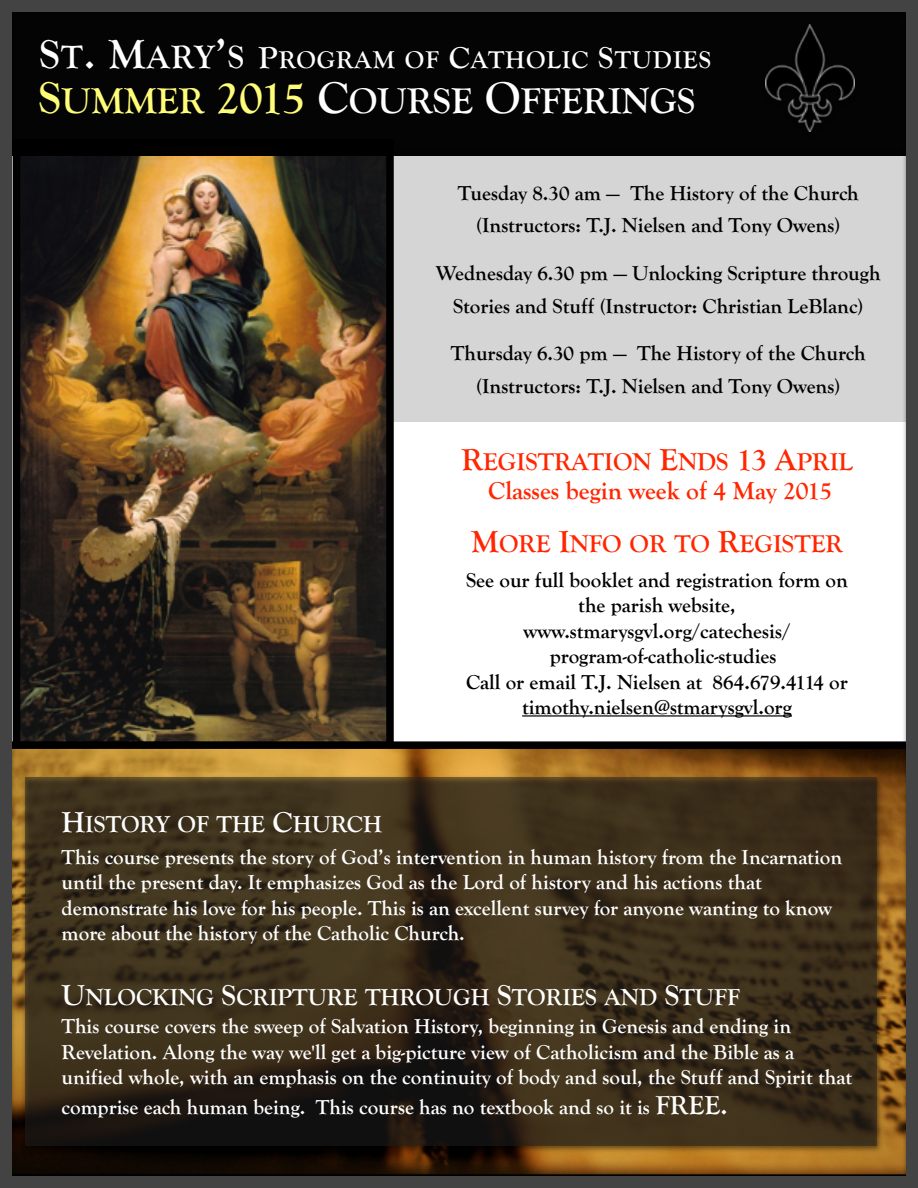
<style>
.page{position:relative;width:918px;height:1188px;background:#fff}
.page>*{position:absolute;margin:0;border:0;box-sizing:border-box;transform-origin:0 0}
.t1{font:700 37.2px "Goudy Old Style T";color:#fff}
.t2{font:700 25.5px "Goudy Old Style T";color:#ff2600}
.t3{font:700 25.2px "Goudy Old Style T";color:#ff2600}
.t4{font:700 25.2px "Goudy Old Style T";letter-spacing:.04em;color:#fff}
.t5{font:700 24px "Goudy Old Style T";color:#fff}
.t6{font:700 21px/25.5px "Goudy Old Style T";color:#fff}
.t7{font:700 21px/25.5px "Goudy Old Style T";color:#000;text-align:center}
.s1{font-size:42px}
.s2{font-size:33.6px}
.s3{font-size:31.5px}
.s4{font-size:46.5px;color:#fffc79}
.s5{color:#fffc79}
.s6{font-size:46.5px}
.s7{font-family:"Goudy Old Style"}
.s8{font-size:30px}
.s9{font-size:27px}
</style>
<div class="page">
<img style="left:13px;top:13px;width:892px;height:1162px">
<div style="left:0;top:0;width:918px;height:1188px;border:12px solid #434343"></div>
<hr style="left:522px;top:715px;width:270px;height:2px;background:#000">
<div style="left:760px;top:23px;width:100px;height:116px;background:#040404"></div>
<img style="left:765px;top:24px;width:90px;height:108px">
<p class="t4" style="left:39px;top:46px;width:673px"><span class="s1">S</span><span class="s2">T</span><span class="s1">. M</span><span class="s2">ARY</span><span class="s1">’</span><span class="s2">S</span> <span class="s3">P</span>ROGRAM OF <span class="s3">C</span>ATHOLIC <span class="s3">S</span>TUDIES</p>
<p class="t1" style="left:39px;top:80px;width:658px"><span class="s4">S</span><span class="s5">UMMER</span> <span class="s4">2015</span> <span class="s6">C</span>OURSE <span class="s6">O</span>FFERINGS</p>
<p class="t7" style="left:458px;top:177px;width:403px;line-height:32.7px">Tuesday 8.30 am — The History of the Church (Instructors: T.J. Nielsen and Tony Owens)</p>
<p class="t7" style="left:436px;top:257px;width:446px;line-height:32.7px">Wednesday 6.30 pm — Unlocking Scripture through<br>Stories and Stuff (Instructor: Christian LeBlanc)</p>
<p class="t7" style="left:451px;top:337px;width:416px;line-height:32.7px">Thursday 6.30 pm — The History of the Church (Instructors: T.J. Nielsen and Tony Owens)</p>
<p class="t3" style="left:461px;top:448px;width:393px"><span class="s3">R</span>EGISTRATION <span class="s3">E</span>NDS <span class="s3">13 A</span>PRIL</p>
<p class="t2" style="left:488px;top:476px;width:346px">Classes begin week of 4 May 2015</p>
<p class="t3" style="left:471px;top:530px;width:373px"><span class="s3">M</span>ORE <span class="s3">I</span>NFO OR TO <span class="s3">R</span>EGISTER</p>
<p class="t7" style="left:466px;top:567px;width:384px">See our full booklet and registration form on the parish website, www.stmarysgvl.org/catechesis/ program<span class="s7">-</span>of<span class="s7">-</span>catholic<span class="s7">-</span>studies<br>Call or email T.J. Nielsen at 864.679.4114 or timothy.nielsen@stmarysgvl.org</p>
<p class="t5" style="left:62px;top:811px;width:322px"><span class="s8">H</span>ISTORY OF THE <span class="s8">C</span>HURCH</p>
<p class="t6" style="left:62px;top:844px;width:782px">This course presents the story of God’s intervention in human history from the Incarnation until the present day. It emphasizes God as the Lord of history and his actions that demonstrate his love for his people. This is an excellent survey for anyone wanting to know more about the history of the Catholic Church<span class="s7">.</span></p>
<p class="t5" style="left:62px;top:983px;width:680px"><span class="s8">U</span>NLOCKING <span class="s8">S</span>CRIPTURE THROUGH <span class="s8">S</span>TORIES AND <span class="s8">S</span>TUFF</p>
<p class="t6" style="left:62px;top:1014px;width:792px">This course covers the sweep of Salvation History, beginning in Genesis and ending in<br>Revelation. Along the way we'll get a big-picture view of Catholicism and the Bible as a unified whole, with an emphasis on the continuity of body and soul, the Stuff and Spirit that</p>
<p class="t6" style="left:62px;top:1094px;width:667px">comprise each human being. This course has no textbook and so it is <span class="s9">FREE.</span></p>
</div>
